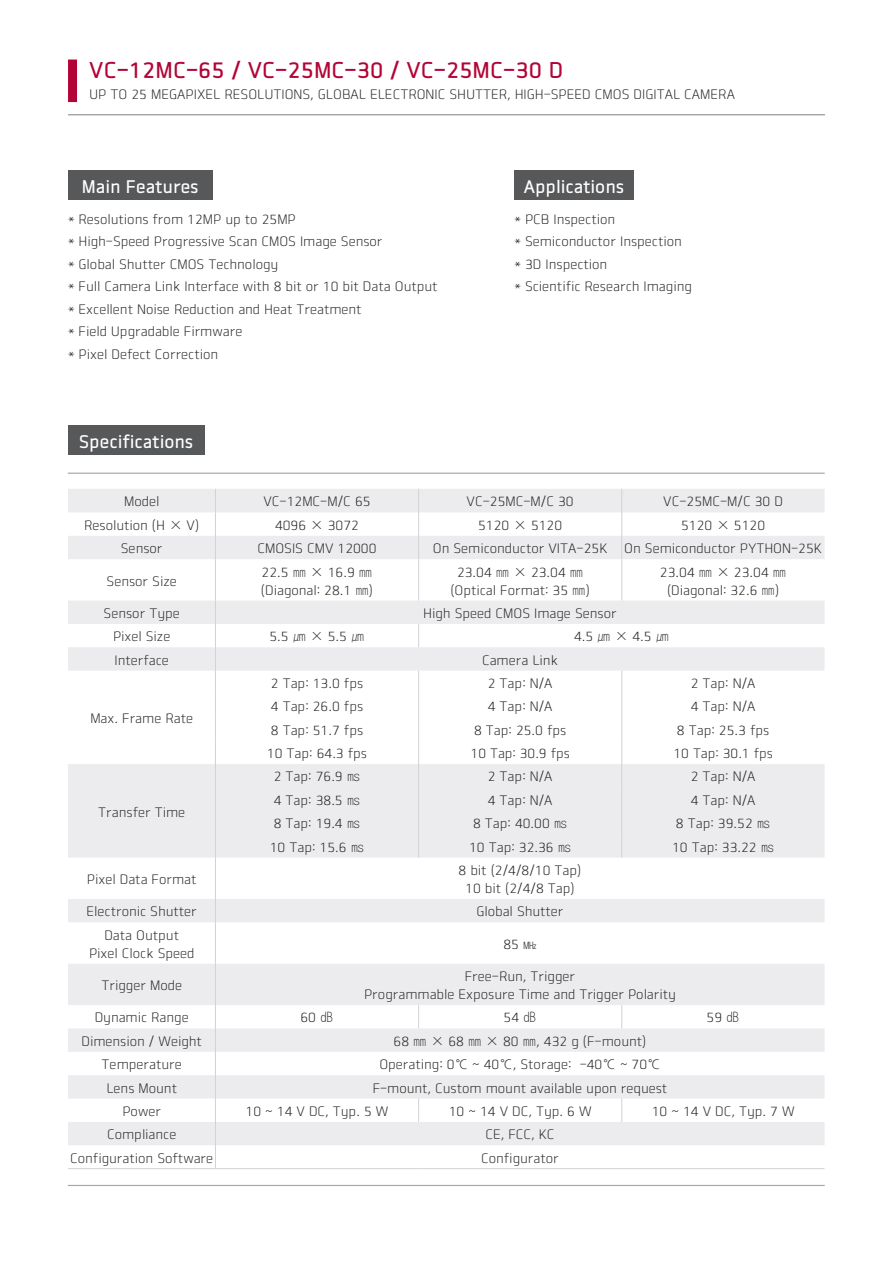
<style>
.page{position:relative;width:893px;height:1263px;background:#fff}
.page>*{position:absolute;margin:0;border:0;box-sizing:border-box;transform-origin:0 0}
.t1{font:22.5px "Vieworks B";color:#b30437}
.t2{font:18px "Vieworks B";color:#fff}
.Table_Body{font:13.5px/18px "Vieworks L";color:#231f20;text-align:center}
.Feature_Description{font:13.5px "Vieworks L";color:#231f20}
.TB_Multi-Line{font:13.5px/18px "Vieworks L";color:#231f20;text-align:center}
</style>
<div class="page">
<div style="left:68px;top:60px;width:9px;height:42px;background:#b30437"></div>
<hr style="left:68px;top:115px;width:757px;height:1px;background:#797f84">
<div style="left:68px;top:170px;width:145px;height:30px;background:#57585a"></div>
<div style="left:514px;top:170px;width:120px;height:30px;background:#57585a"></div>
<div style="left:68px;top:425px;width:136px;height:30px;background:#57585a"></div>
<svg style="left:68px;top:489px;width:757px;height:656px"></svg>
<svg style="left:215px;top:489px;width:1px;height:70px"></svg>
<svg style="left:418px;top:489px;width:1px;height:70px"></svg>
<hr style="left:215px;top:559px;width:1px;height:41px;background:#d1d2d4">
<hr style="left:418px;top:559px;width:1px;height:41px;background:#d1d2d4">
<hr style="left:621px;top:559px;width:1px;height:41px;background:#d1d2d4">
<svg style="left:418px;top:624px;width:1px;height:23px"></svg>
<svg style="left:215px;top:600px;width:1px;height:257px"></svg>
<hr style="left:215px;top:857px;width:1px;height:42px;background:#d1d2d4">
<svg style="left:215px;top:899px;width:1px;height:23px"></svg>
<hr style="left:215px;top:922px;width:1px;height:42px;background:#d1d2d4">
<hr style="left:215px;top:964px;width:1px;height:41px;background:#d1d2d4">
<svg style="left:418px;top:1005px;width:1px;height:23px"></svg>
<svg style="left:418px;top:1098px;width:1px;height:24px"></svg>
<svg style="left:215px;top:1005px;width:1px;height:163px"></svg>
<svg style="left:418px;top:671px;width:1px;height:186px"></svg>
<svg style="left:621px;top:671px;width:1px;height:186px"></svg>
<hr style="left:68px;top:1168px;width:147px;height:1px;background:#d1d2d4">
<svg style="left:621px;top:1005px;width:1px;height:23px"></svg>
<svg style="left:621px;top:1098px;width:1px;height:24px"></svg>
<hr style="left:215px;top:1168px;width:204px;height:1px;background:#d1d2d4">
<hr style="left:419px;top:1168px;width:203px;height:1px;background:#d1d2d4">
<hr style="left:622px;top:1168px;width:203px;height:1px;background:#d1d2d4">
<svg style="left:621px;top:489px;width:1px;height:70px"></svg>
<hr style="left:68px;top:473px;width:757px;height:1px;background:#a8a9ad">
<hr style="left:68px;top:1185px;width:757px;height:1px;background:#a8a9ad">
<h1 class="t1" style="left:89px;top:57px;width:475px">VC-12MC-65 / VC-25MC-30 / VC-25MC-30 D</h1>
<p class="TB_Multi-Line" style="left:89px;top:85px;width:647px">UP TO 25 MEGAPIXEL RESOLUTIONS, GLOBAL ELECTRONIC SHUTTER, HIGH-SPEED CMOS DIGITAL CAMERA</p>
<h2 class="t2" style="left:82px;top:176px;width:118px">Main Features</h2>
<h2 class="t2" style="left:524px;top:176px;width:102px">Applications</h2>
<p class="Feature_Description" style="left:68px;top:212px;width:229px">* Resolutions from 12MP up to 25MP</p>
<p class="Feature_Description" style="left:68px;top:234px;width:316px">* High-Speed Progressive Scan CMOS Image Sensor</p>
<p class="Feature_Description" style="left:68px;top:257px;width:212px">* Global Shutter CMOS Technology</p>
<p class="Feature_Description" style="left:68px;top:279px;width:371px">* Full Camera Link Interface with 8 bit or 10 bit Data Output</p>
<p class="Feature_Description" style="left:68px;top:302px;width:295px">* Excellent Noise Reduction and Heat Treatment</p>
<p class="Feature_Description" style="left:68px;top:324px;width:176px">* Field Upgradable Firmware</p>
<p class="Feature_Description" style="left:68px;top:347px;width:152px">* Pixel Defect Correction</p>
<h2 class="t2" style="left:79px;top:431px;width:116px">Specifications</h2>
<p class="Feature_Description" style="left:514px;top:212px;width:102px">* PCB Inspection</p>
<p class="Feature_Description" style="left:514px;top:234px;width:169px">* Semiconductor Inspection</p>
<p class="Feature_Description" style="left:514px;top:257px;width:94px">* 3D Inspection</p>
<p class="Feature_Description" style="left:514px;top:279px;width:179px">* Scientific Research Imaging</p>
<p class="Table_Body" style="left:124px;top:492px;width:37px">Model</p>
<p class="Table_Body" style="left:263px;top:492px;width:109px">VC-12MC-M/C 65</p>
<p class="Table_Body" style="left:467px;top:492px;width:109px">VC-25MC-M/C 30</p>
<p class="Table_Body" style="left:663px;top:492px;width:121px">VC-25MC-M/C 30 D</p>
<p class="Table_Body" style="left:84px;top:516px;width:117px">Resolution (H × V)</p>
<p class="Table_Body" style="left:275px;top:516px;width:86px">4096 × 3072</p>
<p class="Table_Body" style="left:478px;top:516px;width:86px">5120 × 5120</p>
<p class="Table_Body" style="left:681px;top:516px;width:86px">5120 × 5120</p>
<p class="Table_Body" style="left:121px;top:539px;width:43px">Sensor</p>
<p class="Table_Body" style="left:257px;top:539px;width:121px">CMOSIS CMV 12000</p>
<p class="Table_Body" style="left:433px;top:539px;width:176px">On Semiconductor VITA-25K</p>
<p class="Table_Body" style="left:624px;top:539px;width:199px">On Semiconductor PYTHON-25K</p>
<p class="TB_Multi-Line" style="left:107px;top:572px;width:72px">Sensor Size</p>
<p class="TB_Multi-Line" style="left:261px;top:563px;width:114px;text-align:left">22.5 ㎜ × 16.9 ㎜(Diagonal: 28.1 ㎜)</p>
<p class="TB_Multi-Line" style="left:450px;top:563px;width:141px">23.04 ㎜ × 23.04 ㎜(Optical Format: 35 ㎜)</p>
<p class="TB_Multi-Line" style="left:660px;top:563px;width:128px">23.04 ㎜ × 23.04 ㎜(Diagonal: 32.6 ㎜)</p>
<p class="Table_Body" style="left:104px;top:604px;width:78px">Sensor Type</p>
<p class="Table_Body" style="left:423px;top:604px;width:195px">High Speed CMOS Image Sensor</p>
<p class="Table_Body" style="left:113px;top:627px;width:59px">Pixel Size</p>
<p class="Table_Body" style="left:269px;top:627px;width:97px">5.5 ㎛ × 5.5 ㎛</p>
<p class="Table_Body" style="left:574px;top:627px;width:97px">4.5 ㎛ × 4.5 ㎛</p>
<p class="Table_Body" style="left:115px;top:651px;width:56px">Interface</p>
<p class="Table_Body" style="left:482px;top:651px;width:77px">Camera Link</p>
<p class="Table_Body" style="left:90px;top:709px;width:104px">Max. Frame Rate</p>
<p class="Table_Body" style="left:98px;top:803px;width:88px">Transfer Time</p>
<p class="Table_Body" style="left:271px;top:674px;width:94px">2 Tap: 13.0 fps</p>
<p class="Table_Body" style="left:488px;top:674px;width:66px">2 Tap: N/A</p>
<p class="Table_Body" style="left:691px;top:674px;width:66px">2 Tap: N/A</p>
<p class="Table_Body" style="left:271px;top:698px;width:94px">4 Tap: 26.0 fps</p>
<p class="Table_Body" style="left:488px;top:698px;width:66px">4 Tap: N/A</p>
<p class="Table_Body" style="left:691px;top:698px;width:66px">4 Tap: N/A</p>
<p class="Table_Body" style="left:271px;top:721px;width:94px">8 Tap: 51.7 fps</p>
<p class="Table_Body" style="left:474px;top:721px;width:94px">8 Tap: 25.0 fps</p>
<p class="Table_Body" style="left:677px;top:721px;width:94px">8 Tap: 25.3 fps</p>
<p class="Table_Body" style="left:267px;top:744px;width:102px">10 Tap: 64.3 fps</p>
<p class="Table_Body" style="left:471px;top:744px;width:101px">10 Tap: 30.9 fps</p>
<p class="Table_Body" style="left:674px;top:744px;width:101px">10 Tap: 30.1 fps</p>
<p class="Table_Body" style="left:274px;top:768px;width:88px">2 Tap: 76.9 ㎳</p>
<p class="Table_Body" style="left:488px;top:768px;width:66px">2 Tap: N/A</p>
<p class="Table_Body" style="left:691px;top:768px;width:66px">2 Tap: N/A</p>
<p class="Table_Body" style="left:274px;top:791px;width:88px">4 Tap: 38.5 ㎳</p>
<p class="Table_Body" style="left:488px;top:791px;width:66px">4 Tap: N/A</p>
<p class="Table_Body" style="left:691px;top:791px;width:66px">4 Tap: N/A</p>
<p class="Table_Body" style="left:274px;top:814px;width:88px">8 Tap: 19.4 ㎳</p>
<p class="Table_Body" style="left:473px;top:814px;width:96px">8 Tap: 40.00 ㎳</p>
<p class="Table_Body" style="left:676px;top:814px;width:96px">8 Tap: 39.52 ㎳</p>
<p class="Table_Body" style="left:270px;top:838px;width:96px">10 Tap: 15.6 ㎳</p>
<p class="Table_Body" style="left:469px;top:838px;width:104px">10 Tap: 32.36 ㎳</p>
<p class="Table_Body" style="left:672px;top:838px;width:104px">10 Tap: 33.22 ㎳</p>
<p class="TB_Multi-Line" style="left:87px;top:870px;width:111px">Pixel Data Format</p>
<p class="TB_Multi-Line" style="left:458px;top:861px;width:124px">8 bit (2/4/8/10 Tap)<br>10 bit (2/4/8 Tap)</p>
<p class="Table_Body" style="left:87px;top:902px;width:112px">Electronic Shutter</p>
<p class="Table_Body" style="left:476px;top:902px;width:89px">Global Shutter</p>
<p class="Table_Body" style="left:89px;top:926px;width:107px">Data Output<br>Pixel Clock Speed</p>
<p class="Table_Body" style="left:503px;top:935px;width:35px">85 ㎒</p>
<p class="TB_Multi-Line" style="left:101px;top:976px;width:82px">Trigger Mode</p>
<p class="TB_Multi-Line" style="left:364px;top:967px;width:313px">Free-Run, Trigger<br>Programmable Exposure Time and Trigger Polarity</p>
<p class="Table_Body" style="left:95px;top:1009px;width:96px">Dynamic Range</p>
<p class="Table_Body" style="left:300px;top:1009px;width:35px">60 ㏈</p>
<p class="Table_Body" style="left:504px;top:1009px;width:35px">54 ㏈</p>
<p class="Table_Body" style="left:707px;top:1009px;width:35px">59 ㏈</p>
<p class="Table_Body" style="left:81px;top:1032px;width:122px">Dimension / Weight</p>
<p class="Table_Body" style="left:394px;top:1032px;width:254px">68 ㎜ × 68 ㎜ × 80 ㎜, 432 g (F-mount)</p>
<p class="Table_Body" style="left:102px;top:1055px;width:82px">Temperature</p>
<p class="Table_Body" style="left:379px;top:1055px;width:283px">Operating: 0℃ ~ 40℃, Storage: -40℃ ~ 70℃</p>
<p class="Table_Body" style="left:106px;top:1079px;width:72px">Lens Mount</p>
<p class="Table_Body" style="left:373px;top:1079px;width:296px">F-mount, Custom mount available upon request</p>
<p class="Table_Body" style="left:122px;top:1102px;width:40px">Power</p>
<p class="Table_Body" style="left:246px;top:1102px;width:144px">10 ~ 14 V DC, Typ. 5 W</p>
<p class="Table_Body" style="left:449px;top:1102px;width:144px">10 ~ 14 V DC, Typ. 6 W</p>
<p class="Table_Body" style="left:652px;top:1102px;width:144px">10 ~ 14 V DC, Typ. 7 W</p>
<p class="Table_Body" style="left:107px;top:1125px;width:71px">Compliance</p>
<p class="Table_Body" style="left:485px;top:1125px;width:71px">CE, FCC, KC</p>
<p class="Table_Body" style="left:70px;top:1149px;width:145px">Configuration Software</p>
<p class="Table_Body" style="left:481px;top:1149px;width:79px">Configurator</p>
</div>
